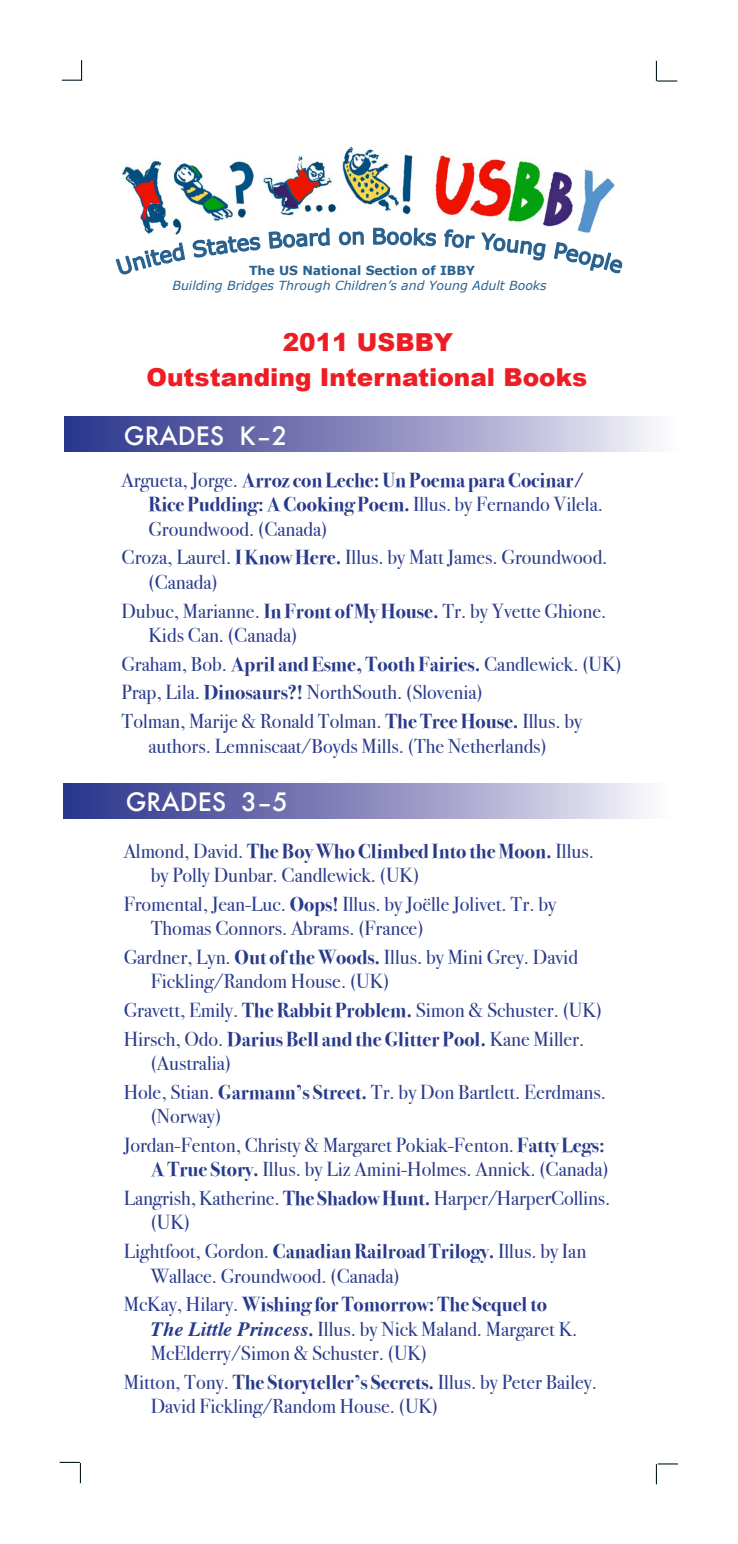
<style>
.page{position:relative;width:738px;height:1544px;background:#fff}
.page>*{position:absolute;margin:0;border:0;box-sizing:border-box;transform-origin:0 0}
.t1{font:900 24.75px "Arial";color:#ee1d23}
.t2{font:500 24.75px "Futura";color:#fff}
.Paragraph_Style_2{font:20.25px/24.3px "Bodoni Svty Two ITCTT Book";color:#283a8b}
.Paragraph_Style_2-2{font:20.25px/24.3px "Bodoni Svty Two ITCTT Bold";color:#283a8b}
.t3{font:italic 12.6px "Verdana";color:#29618f}
.t4{font:700 12.6px "Verdana";color:#29618f}
.s1{font-family:"Bodoni Svty Two ITCTT Book"}
.s2{font-family:"Bodoni Svty Two ITCTT Bold"}
.s3{font-family:"Times";font-weight:700;font-style:italic}
</style>
<div class="page">
<div style="left:65px;top:417px;width:613px;height:34px;background:linear-gradient(to right,#262d88,#f7f2f9)"></div>
<div style="left:64px;top:783px;width:606px;height:35px;background:linear-gradient(to right,#262d88,#f7f2f9)"></div>
<svg style="left:656px;top:61px;width:1px;height:20px"></svg>
<svg style="left:656px;top:1463px;width:22px;height:21px"></svg>
<svg style="left:60px;top:1461px;width:21px;height:22px"></svg>
<hr style="left:657px;top:80px;width:20px;height:2px;background:#081c24">
<svg style="left:62px;top:60px;width:20px;height:21px"></svg>
<img style="left:121px;top:147px;width:494px;height:71px">
<svg style="left:115px;top:218px;width:508px;height:57px"></svg>
<p class="t4" style="left:249px;top:262px;width:228px">The US National Section of IBBY</p>
<p class="t3" style="left:172px;top:277px;width:376px">Building Bridges Through Children’s and Young Adult Books</p>
<p class="t1" style="left:283px;top:324px;width:172px">2011 USBBY</p>
<p class="t1" style="left:147px;top:360px;width:442px">Outstanding International Books</p>
<p class="t2" style="left:124px;top:418px;width:165px">GRADES K–2</p>
<p class="Paragraph_Style_2-2" style="left:148px;top:468px;width:456px;text-indent:-27px"><span class="s1">Argueta, Jorge.</span> Arroz con Leche: Un Poema para Cocinar/<br>Rice Pudding: A Cooking Poem. <span class="s1">Illus. by Fernando Vilela.<br>Groundwood. (Canada)</span></p>
<p class="Paragraph_Style_2" style="left:148px;top:545px;width:461px;text-indent:-27px">Croza, Laurel. <span class="s2">I Know Here.</span> Illus. by Matt James. Groundwood. (Canada)</p>
<p class="Paragraph_Style_2" style="left:148px;top:598px;width:459px;text-indent:-27px">Dubuc, Marianne. <span class="s2">In Front of My House.</span> Tr. by Yvette Ghione.<br>Kids Can. (Canada)</p>
<p class="Paragraph_Style_2" style="left:122px;top:651px;width:502px">Graham, Bob. <span class="s2">April and Esme, Tooth Fairies.</span> Candlewick. (UK)</p>
<p class="Paragraph_Style_2" style="left:122px;top:680px;width:363px">Prap, Lila. <span class="s2">Dinosaurs?!</span> NorthSouth. (Slovenia)</p>
<p class="Paragraph_Style_2" style="left:122px;top:709px;width:462px;text-align:center">Tolman, Marije &amp; Ronald Tolman. <span class="s2">The Tree House.</span> Illus. by authors. Lemniscaat/Boyds Mills. (The Netherlands)</p>
<p class="t2" style="left:126px;top:784px;width:164px">GRADES 3–5</p>
<p class="Paragraph_Style_2" style="left:151px;top:838px;width:445px;text-indent:-27px">Almond, David. <span class="s2">The Boy Who Climbed Into the Moon.</span> Illus. by Polly Dunbar. Candlewick. (UK)</p>
<p class="Paragraph_Style_2" style="left:151px;top:891px;width:407px;text-indent:-27px">Fromental, Jean-Luc. <span class="s2">Oops!</span> Illus. by Joëlle Jolivet. Tr. by<br>Thomas Connors. Abrams. (France)</p>
<p class="Paragraph_Style_2" style="left:151px;top:945px;width:429px;text-indent:-27px">Gardner, Lyn. <span class="s2">Out of the Woods.</span> Illus. by Mini Grey. David<br>Fickling/Random House. (UK)</p>
<p class="Paragraph_Style_2" style="left:124px;top:998px;width:480px">Gravett, Emily. <span class="s2">The Rabbit Problem.</span> Simon &amp; Schuster. (UK)</p>
<p class="Paragraph_Style_2" style="left:151px;top:1026px;width:435px;text-indent:-27px">Hirsch, Odo. <span class="s2">Darius Bell and the Glitter Pool.</span> Kane Miller. (Australia)</p>
<p class="Paragraph_Style_2" style="left:151px;top:1080px;width:457px;text-indent:-27px">Hole, Stian. <span class="s2">Garmann’s Street.</span> Tr. by Don Bartlett. Eerdmans. (Norway)</p>
<p class="Paragraph_Style_2" style="left:124px;top:1133px;width:486px;text-align:right">Jordan-Fenton, Christy &amp; Margaret Pokiak-Fenton. <span class="s2">Fatty Legs:<br>A True Story.</span> Illus. by Liz Amini-Holmes. Annick. (Canada)</p>
<p class="Paragraph_Style_2" style="left:151px;top:1186px;width:461px;text-indent:-27px">Langrish, Katherine. <span class="s2">The Shadow Hunt.</span> Harper/HarperCollins. (UK)</p>
<p class="Paragraph_Style_2" style="left:151px;top:1239px;width:437px;text-indent:-27px">Lightfoot, Gordon. <span class="s2">Canadian Railroad Trilogy.</span> Illus. by Ian<br>Wallace. Groundwood. (Canada)</p>
<p class="Paragraph_Style_2" style="left:151px;top:1292px;width:428px;text-indent:-27px">McKay, Hilary. <span class="s2">Wishing for Tomorrow: The Sequel to<br></span><span class="s3">The Little Princess</span><span class="s2">.</span> Illus. by Nick Maland. Margaret K.<br>McElderry/Simon &amp; Schuster. (UK)</p>
<p class="Paragraph_Style_2" style="left:151px;top:1369px;width:448px;text-indent:-27px">Mitton, Tony. <span class="s2">The Storyteller’s Secrets.</span> Illus. by Peter Bailey.<br>David Fickling/Random House. (UK)</p>
</div>
